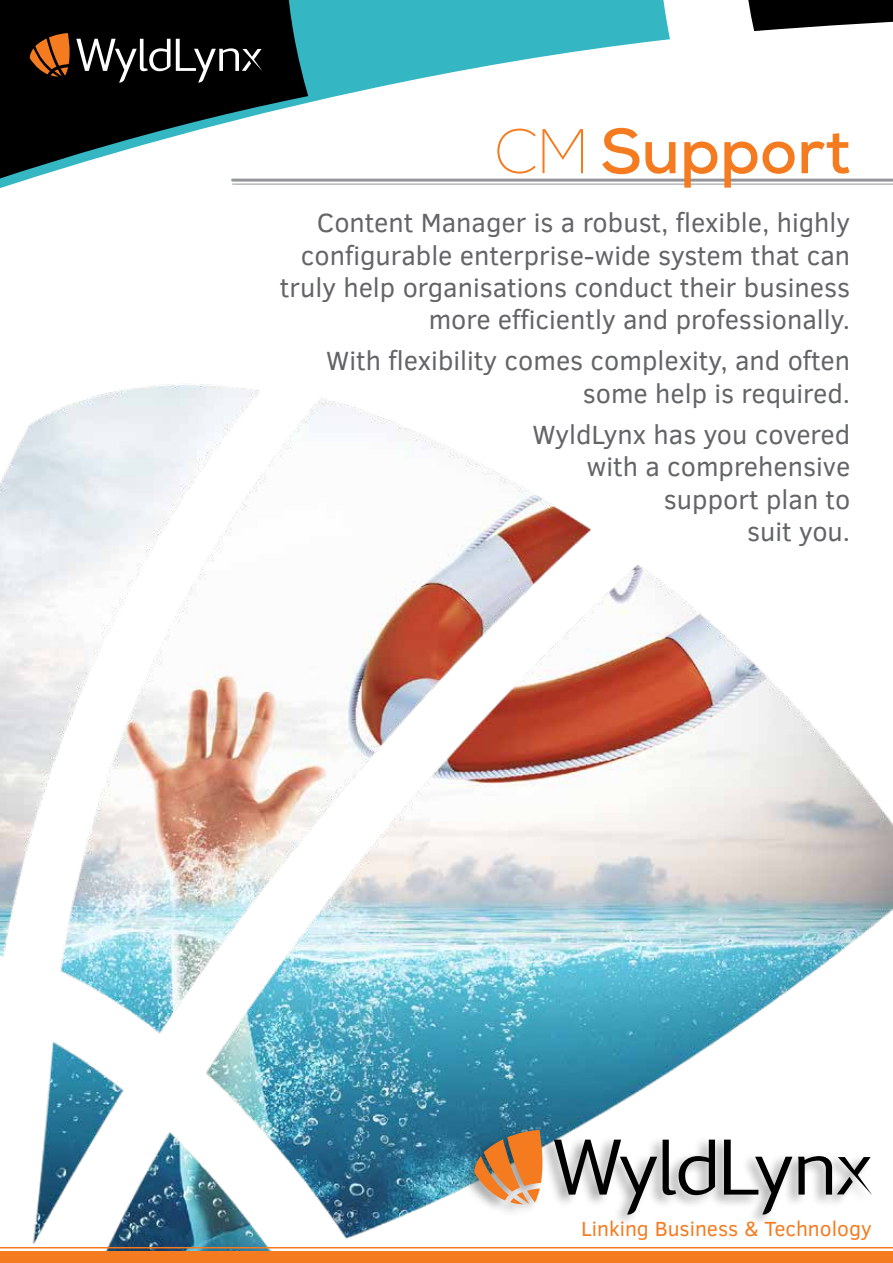
<style>
.page{position:relative;width:893px;height:1263px;background:#fff}
.page>*{position:absolute;margin:0;border:0;box-sizing:border-box;transform-origin:0 0}
.t1{font:700 63px "Nexa";color:#f47b20}
.t2{font:27px/32.4px "Clear Sans";color:#636466;text-align:right}
.t3{font:21px "Clear Sans";color:#f47b20}
.s1{font-weight:100}
</style>
<div class="page">
<svg style="left:748px;top:0;width:145px;height:31px"></svg>
<svg style="left:308px;top:0;width:362px;height:184px"></svg>
<svg style="left:0;top:0;width:308px;height:188px;fill:#000"></svg>
<hr style="left:233px;top:184px;width:660px;height:1px;background:#939598">
<hr style="left:233px;top:179px;width:660px;height:3px;background:#939598">
<img style="left:0;top:384px;width:893px;height:867px">
<svg style="left:30px;top:33px;width:232px;height:50px;background:#3a3028"></svg>
<div style="left:459px;top:1126px;width:413px;height:102px;background:#000;opacity:.35"></div>
<svg style="left:663px;top:1139px;width:52px;height:56px"></svg>
<svg style="left:554px;top:1139px;width:103px;height:75px"></svg>
<svg style="left:724px;top:1139px;width:68px;height:75px"></svg>
<svg style="left:798px;top:1156px;width:74px;height:38px"></svg>
<svg style="left:474px;top:1130px;width:71px;height:74px;background:#c48c5e"></svg>
<div style="left:0;top:1251px;width:893px;height:12px;background:#f47b20"></div>
<hr style="left:0;top:1247px;width:893px;height:1px;background:#f47b20">
<h1 class="t1" style="left:494px;top:111px;width:358px"><span class="s1">CM</span> Support</h1>
<p class="t2" style="left:280px;top:207px;width:572px">Content Manager is a robust, flexible, highly configurable enterprise-wide system that can truly help organisations conduct their business more efficiently and professionally.</p>
<p class="t2" style="left:326px;top:345px;width:525px">With flexibility comes complexity, and often some help is required.</p>
<p class="t2" style="left:532px;top:418px;width:319px">WyldLynx has you covered with a comprehensive support plan to<br>suit you.</p>
<p class="t3" style="left:581px;top:1214px;width:292px">Linking Business &amp; Technology</p>
</div>
